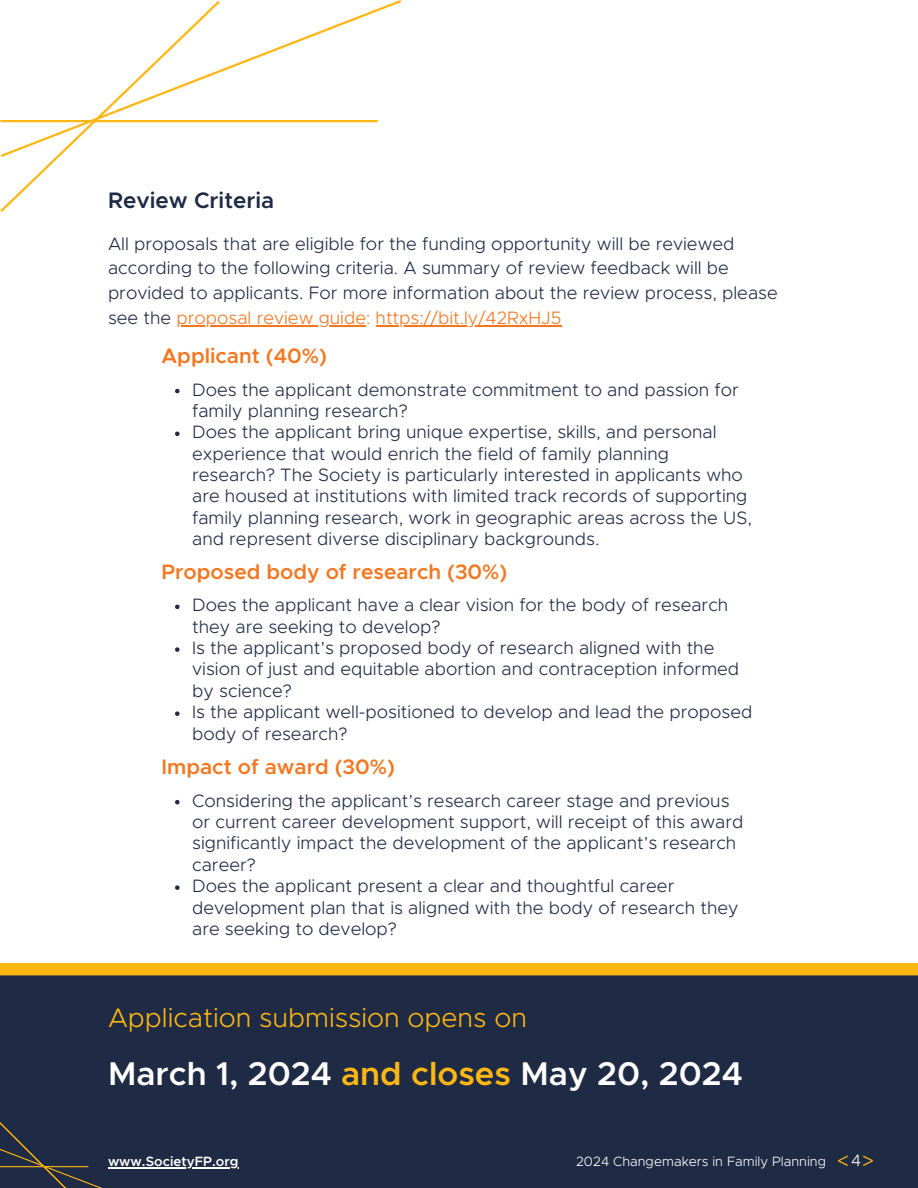
<style>
.page{position:relative;width:918px;height:1188px;background:#fff}
.page>*{position:absolute;margin:0;border:0;box-sizing:border-box;transform-origin:0 0}
.t1{font:600 33px "Metropolis";color:#fff}
.t2{font:300 27px "Metropolis";color:#fdb713}
.t3{font:600 22.5px "Metropolis";color:#1f2a44}
.t4{font:600 21px "Metropolis";color:#f47720}
.t5{font:300 18px/21.3px "Metropolis";color:#1f2a44}
.t6{font:300 13.5px "Metropolis";color:#fff}
.t7{font:600 13.5px "Metropolis";color:#fff}
.s1{color:#f47720}
.s2{color:#fdb713}
.s3{font-weight:400;font-size:21px;color:#fcb713}
.s4{font-size:16.5px}
.s5{font-weight:400;font-size:21px;color:#fdb713}
</style>
<div class="page">
<svg style="left:0;top:159px;width:57px;height:53px"></svg>
<svg style="left:0;top:0;width:401px;height:159px"></svg>
<hr style="left:176px;top:325px;width:190px;height:1px;background:#f47720">
<hr style="left:376px;top:325px;width:185px;height:1px;background:#f47720">
<div style="left:0;top:969px;width:918px;height:219px;background:#1f2a44"></div>
<svg style="left:175px;top:389px;width:5px;height:4px"></svg>
<svg style="left:175px;top:432px;width:5px;height:4px"></svg>
<svg style="left:175px;top:800px;width:5px;height:4px"></svg>
<svg style="left:175px;top:885px;width:5px;height:5px"></svg>
<svg style="left:175px;top:605px;width:5px;height:4px"></svg>
<svg style="left:175px;top:647px;width:5px;height:5px"></svg>
<svg style="left:175px;top:711px;width:5px;height:5px"></svg>
<div style="left:0;top:963px;width:918px;height:12px;background:#fdb713"></div>
<svg style="left:0;top:1122px;width:102px;height:66px"></svg>
<hr style="left:108px;top:1167px;width:131px;height:1px;background:#fff">
<p class="t3" style="left:108px;top:190px;width:168px">Review Criteria</p>
<p class="t5" style="left:108px;top:232px;width:671px;line-height:24.8px">All proposals that are eligible for the funding opportunity will be reviewed according to the following criteria. A summary of review feedback will be provided to applicants. For more information about the review process, please see the <span class="s1">proposal review guide: https://bit.ly/42RxHJ5</span></p>
<p class="t4" style="left:162px;top:346px;width:167px">Applicant (40%)</p>
<p class="t5" style="left:192px;top:380px;width:561px">Does the applicant demonstrate commitment to and passion for family planning research?<br>Does the applicant bring unique expertise, skills, and personal experience that would enrich the field of family planning research? The Society is particularly interested in applicants who are housed at institutions with limited track records of supporting family planning research, work in geographic areas across the US, and represent diverse disciplinary backgrounds.</p>
<p class="t4" style="left:162px;top:563px;width:347px">Proposed body of research (30%)</p>
<p class="t5" style="left:192px;top:595px;width:562px">Does the applicant have a clear vision for the body of research they are seeking to develop?<br>Is the applicant’s proposed body of research aligned with the vision of just and equitable abortion and contraception informed by science?<br>Is the applicant well-positioned to develop and lead the proposed body of research?</p>
<p class="t4" style="left:162px;top:757px;width:235px">Impact of award (30%)</p>
<p class="t5" style="left:192px;top:791px;width:553px">Considering the applicant’s research career stage and previous or current career development support, will receipt of this award significantly impact the development of the applicant’s research career?<br>Does the applicant present a clear and thoughtful career development plan that is aligned with the body of research they are seeking to develop?</p>
<h2 class="t2" style="left:108px;top:1006px;width:421px">Application submission opens on</h2>
<h1 class="t1" style="left:108px;top:1059px;width:636px">March 1, 2024 <span class="s2">and closes</span> May 20, 2024</h1>
<p class="t7" style="left:108px;top:1155px;width:132px">www.SocietyFP.org</p>
<p class="t6" style="left:576px;top:1155px;width:300px">2024 Changemakers in Family Planning <span class="s3">&lt;</span><span class="s4">4</span><span class="s5">&gt;</span></p>
</div>
